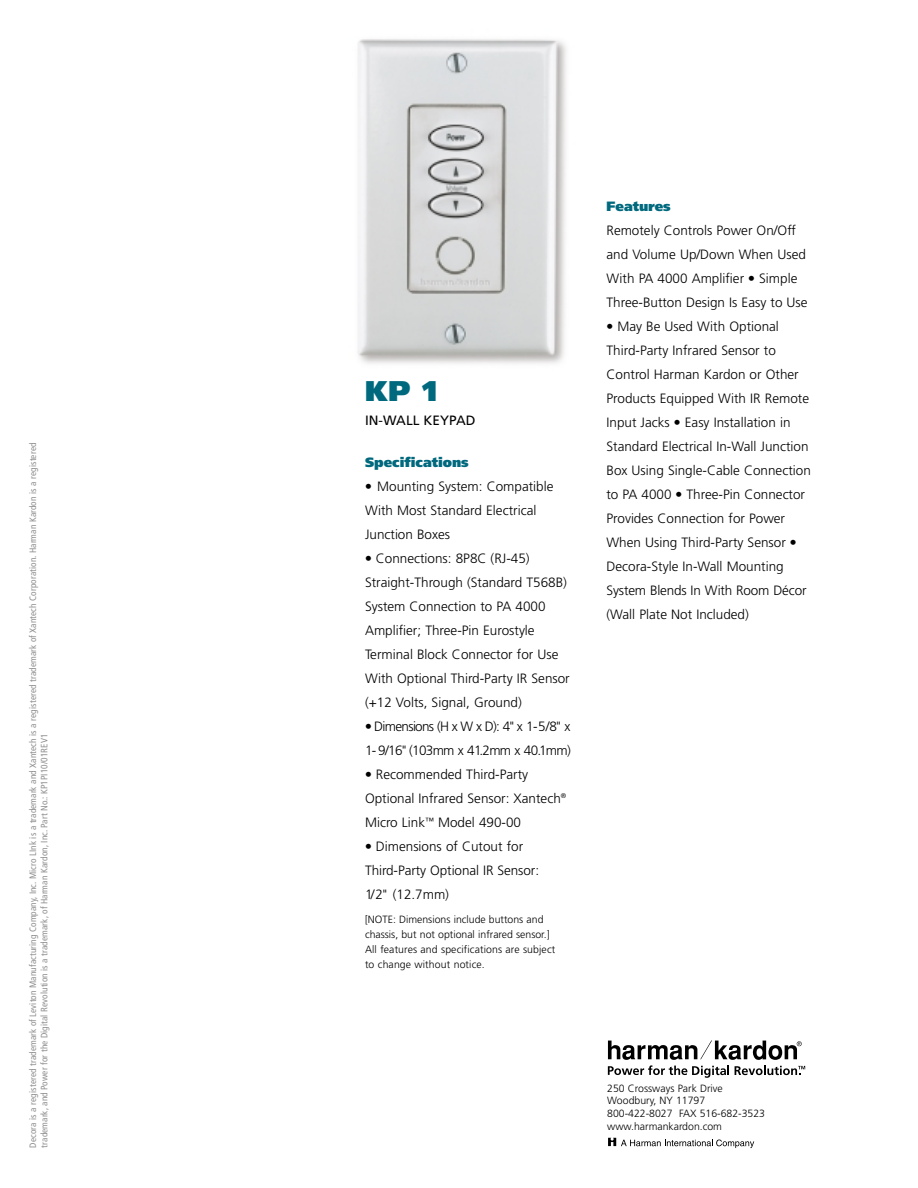
<style>
.page{position:relative;width:918px;height:1188px;background:#fff}
.page>*{position:absolute;margin:0;border:0;box-sizing:border-box;transform-origin:0 0}
.t1{font:900 28.5px "Frutiger";color:#00697e}
.t2{font:300 13.5px/24px "Frutiger";color:#000}
.t3{font:300 13.5px/24px "Frutiger";letter-spacing:-.05em;color:#000}
.t4{font:900 13.5px "Frutiger";color:#00697e}
.t5{font:13.5px "Frutiger";color:#000}
.t6{font:300 10.5px/15px "Frutiger";color:#000}
.t7{font:condensed 9.3px/11.1px "Frutiger";letter-spacing:.01em;color:#8f8f8f}
.s1{font-weight:900}
</style>
<div class="page">
<img style="left:358px;top:39px;width:209px;height:325px">
<svg style="left:608px;top:1041px;width:197px;height:37px"></svg>
<svg style="left:608px;top:1138px;width:146px;height:10px"></svg>
<p class="t7" style="left:28px;top:1148px;width:706px;rotate:-90deg">Decora is a registered trademark of Leviton Manufacturing Company, Inc. Micro LInk is a trademark and Xantech is a registered trademark of Xantech Corporation. Harman Kardon is a registered trademark, and Power for the Digital Revolution is a trademark, of Harman Kardon, Inc. Part No.: KP1PI10/01REV1</p>
<h1 class="t1" style="left:365px;top:379px;width:74px">KP 1</h1>
<p class="t5" style="left:365px;top:415px;width:112px">IN-WALL KEYPAD</p>
<p class="t4" style="left:365px;top:457px;width:105px">Specifications</p>
<p class="t2" style="left:365px;top:475px;width:190px"><span class="s1">•</span> Mounting System: Compatible<br>With Most Standard Electrical<br>Junction Boxes</p>
<p class="t2" style="left:365px;top:547px;width:206px"><span class="s1">•</span> Connections: 8P8C (RJ-45)<br>Straight-Through (Standard T568B)<br>System Connection to PA 4000<br>Amplifier; Three-Pin Eurostyle<br>Terminal Block Connector for Use<br>With Optional Third-Party IR Sensor (+12 Volts, Signal, Ground)</p>
<p class="t3" style="left:365px;top:715px;width:207px"><span class="s1">•</span> Dimensions (H x W x D): 4"x 1-5/8" x<br>1- 9/16"(103mm x 41.2mm x 40.1mm)</p>
<p class="t2" style="left:365px;top:763px;width:203px"><span class="s1">•</span> Recommended Third-Party<br>Optional Infrared Sensor: Xantech<sup>®<br></sup>Micro Link<sup>™</sup> Model 490-00</p>
<p class="t2" style="left:365px;top:835px;width:176px"><span class="s1">•</span> Dimensions of Cutout for<br>Third-Party Optional IR Sensor:<br>1/2" (12.7mm)</p>
<p class="t6" style="left:365px;top:913px;width:192px">[NOTE: Dimensions include buttons and chassis, but not optional infrared sensor.] All features and specifications are subject to change without notice.</p>
<p class="t4" style="left:607px;top:201px;width:66px">Features</p>
<p class="t2" style="left:607px;top:219px;width:203px">Remotely Controls Power On/Off and Volume Up/Down When Used<br>With PA 4000 Amplifier <span class="s1">•</span> Simple<br>Three-Button Design Is Easy to Use</p>
<p class="t2" style="left:606px;top:315px;width:206px"><span class="s1">•</span> May Be Used With Optional<br>Third-Party Infrared Sensor to<br>Control Harman Kardon or Other<br>Products Equipped With IR Remote<br>Input Jacks <span class="s1">•</span> Easy Installation in<br>Standard Electrical In-Wall Junction<br>Box Using Single-Cable Connection to PA 4000 <span class="s1">•</span> Three-Pin Connector<br>Provides Connection for Power<br>When Using Third-Party Sensor <span class="s1">•<br></span>Decora-Style In-Wall Mounting<br>System Blends In With Room Décor (Wall Plate Not Included)</p>
<p class="t6" style="left:607px;top:1083px;width:159px;line-height:12.6px">250 Crossways Park Drive<br>Woodbury, NY 11797<br>800-422-8027 FAX 516-682-3523 www.harmankardon.com</p>
</div>
